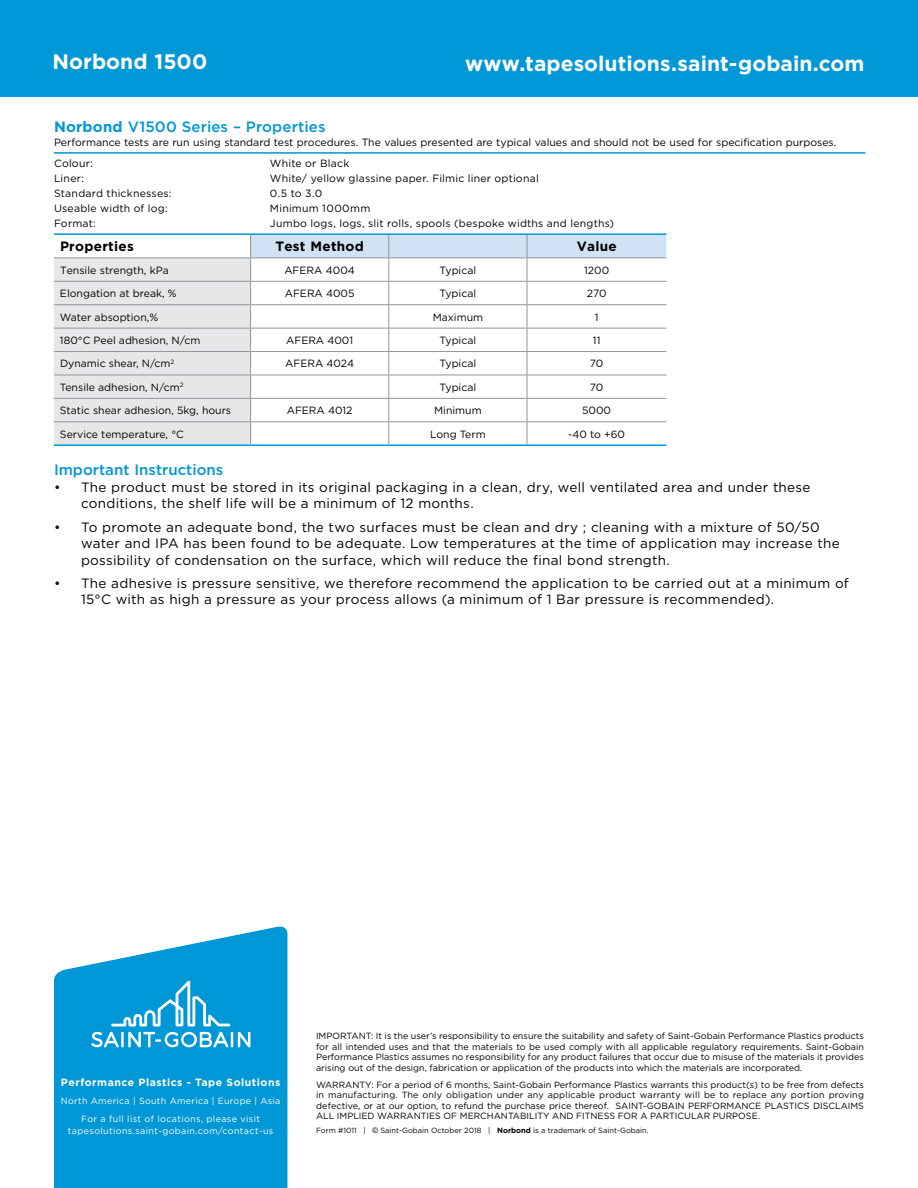
<style>
.page{position:relative;width:918px;height:1188px;background:#fff}
.page>*{position:absolute;margin:0;border:0;box-sizing:border-box;transform-origin:0 0}
.t1{font:700 21px "Gotham";letter-spacing:.005em;color:#fff}
.t2{font:500 15px "Gotham";color:#0097d6}
.t3{font:13.5px/16.5px "Gotham";letter-spacing:.02em;color:#000}
.t4{font:700 13.5px "Gotham";letter-spacing:.02em;color:#000}
.t5{font:10.5px/21.8px "Gotham";color:#000}
.t6{font:10.5px "Gotham";letter-spacing:.02em;color:#000}
.t7{font:700 10.5px "Gotham";letter-spacing:.05em;color:#fff}
.t8{font:10.5px "Gotham";letter-spacing:.025em;color:#000}
.t9{font:9px/10.5px "Gotham";color:#000;text-align:justify}
.t10{font:9px/18px "Gotham";letter-spacing:.04em;color:#fff;text-align:center}
.t11{font:7.5px "Gotham";color:#000}
.s1{font-weight:700}
.s2{font-family:"Century Gothic"}
</style>
<div class="page">
<div style="left:0;top:0;width:918px;height:96px;background:#0097d6"></div>
<svg style="left:54px;top:927px;width:233px;height:261px;background:#18a0d9"></svg>
<svg style="left:91px;top:1032px;width:28px;height:15px"></svg>
<hr style="left:121px;top:1032px;width:3px;height:15px;background:#fff">
<svg style="left:128px;top:1032px;width:122px;height:15px"></svg>
<svg style="left:111px;top:981px;width:119px;height:45px;background:#2da9dd"></svg>
<hr style="left:54px;top:233px;width:197px;height:2px;background:#0097d6">
<hr style="left:251px;top:233px;width:138px;height:2px;background:#0097d6">
<hr style="left:389px;top:233px;width:138px;height:2px;background:#0097d6">
<hr style="left:527px;top:233px;width:139px;height:2px;background:#0097d6">
<svg style="left:54px;top:234px;width:612px;height:210px"></svg>
<hr style="left:54px;top:444px;width:197px;height:2px;background:#0097d6">
<hr style="left:251px;top:444px;width:138px;height:2px;background:#0097d6">
<hr style="left:389px;top:444px;width:138px;height:2px;background:#0097d6">
<hr style="left:527px;top:444px;width:139px;height:2px;background:#0097d6">
<hr style="left:54px;top:152px;width:811px;height:2px;background:#0097d6">
<h1 class="t1" style="left:53px;top:48px;width:156px">Norbond 1500</h1>
<h1 class="t1" style="left:465px;top:49px;width:401px">www.tapesolutions.saint-gobain.com</h1>
<h2 class="t2" style="left:54px;top:117px;width:273px"><span class="s1">Norbond</span> V1500 Series – Properties</h2>
<p class="t5" style="left:54px;top:131px;width:784px">Performance tests are run using standard test procedures. The values presented are typical values and should not be used for specification purposes.<br>Colour:</p>
<p class="t6" style="left:270px;top:157px;width:81px">White or Black</p>
<p class="t5" style="left:54px;top:168px;width:32px">Liner:</p>
<p class="t6" style="left:270px;top:172px;width:270px">White/ yellow glassine paper. Filmic liner optional</p>
<p class="t6" style="left:54px;top:187px;width:119px">Standard thicknesses:</p>
<p class="t5" style="left:270px;top:183px;width:54px">0.5 to 3.0</p>
<p class="t6" style="left:54px;top:202px;width:115px">Useable width of log:</p>
<p class="t8" style="left:270px;top:202px;width:102px">Minimum 1000mm</p>
<p class="t5" style="left:54px;top:213px;width:43px">Format:</p>
<p class="t6" style="left:270px;top:217px;width:345px">Jumbo logs, logs, slit rolls, spools (bespoke widths and lengths)</p>
<h3 class="t4" style="left:60px;top:238px;width:75px">Properties</h3>
<h3 class="t4" style="left:275px;top:238px;width:90px">Test Method</h3>
<h3 class="t4" style="left:577px;top:238px;width:41px">Value</h3>
<p class="t5" style="left:60px;top:259px;width:111px">Tensile strength, kPa</p>
<p class="t5" style="left:284px;top:259px;width:72px">AFERA 4004</p>
<p class="t5" style="left:440px;top:259px;width:38px">Typical</p>
<p class="t5" style="left:584px;top:259px;width:27px">1200</p>
<p class="t5" style="left:60px;top:282px;width:118px">Elongation at break, %</p>
<p class="t5" style="left:285px;top:282px;width:71px">AFERA 4005</p>
<p class="t5" style="left:440px;top:282px;width:38px">Typical</p>
<p class="t5" style="left:587px;top:282px;width:21px">270</p>
<p class="t5" style="left:60px;top:306px;width:100px">Water absoption,%</p>
<p class="t5" style="left:433px;top:306px;width:52px">Maximum</p>
<p class="t5" style="left:595px;top:306px;width:5px">1</p>
<p class="t5" style="left:60px;top:329px;width:142px">180°C Peel adhesion, N/cm</p>
<p class="t5" style="left:286px;top:329px;width:69px">AFERA 4001</p>
<p class="t5" style="left:440px;top:329px;width:38px">Typical</p>
<p class="t5" style="left:593px;top:329px;width:9px">11</p>
<p class="t5" style="left:60px;top:353px;width:116px">Dynamic shear, N/cm<sup>2</sup></p>
<p class="t5" style="left:285px;top:353px;width:70px">AFERA 4024</p>
<p class="t5" style="left:440px;top:353px;width:38px">Typical</p>
<p class="t5" style="left:590px;top:353px;width:15px">70</p>
<p class="t5" style="left:60px;top:376px;width:125px">Tensile adhesion, N/cm<sup>2</sup></p>
<p class="t5" style="left:440px;top:376px;width:38px">Typical</p>
<p class="t5" style="left:590px;top:376px;width:15px">70</p>
<p class="t5" style="left:60px;top:399px;width:173px">Static shear adhesion, 5kg, hours</p>
<p class="t5" style="left:287px;top:399px;width:67px">AFERA 4012</p>
<p class="t5" style="left:434px;top:399px;width:49px">Minimum</p>
<p class="t5" style="left:582px;top:399px;width:30px">5000</p>
<p class="t5" style="left:60px;top:423px;width:125px">Service temperature, °C</p>
<p class="t5" style="left:430px;top:423px;width:57px">Long Term</p>
<p class="t5" style="left:568px;top:423px;width:58px">-40 to +60</p>
<h2 class="t2" style="left:54px;top:460px;width:171px">Important Instructions</h2>
<h3 class="t3" style="left:81px;top:479px;width:731px;text-indent:-27px">• The product must be stored in its original packaging in a clean, dry, well ventilated area and under these conditions, the shelf life will be a minimum of 12 months.</h3>
<p class="t3" style="left:81px;top:518px;width:760px;text-indent:-27px">• To promote an adequate bond, the two surfaces must be clean and dry ; cleaning with a mixture of 50/50 water and IPA has been found to be adequate. Low temperatures at the time of application may increase the possibility of condensation on the surface, which will reduce the final bond strength.</p>
<h3 class="t3" style="left:81px;top:575px;width:769px;text-indent:-27px">• The adhesive is pressure sensitive, we therefore recommend the application to be carried out at a minimum of<br>15°C with as high a pressure as your process allows (a minimum of 1 Bar pressure is recommended).</h3>
<p class="t9" style="left:316px;top:1030px;width:549px">IMPORTANT: It is the user’s responsibility to ensure the suitability and safety of Saint-Gobain Performance Plastics products for all intended uses and that the materials to be used comply with all applicable regulatory requirements. Saint-Gobain Performance Plastics assumes no responsibility for any product failures that occur due to misuse of the materials it provides arising out of the design, fabrication or application of the products into which the materials are incorporated.</p>
<p class="t9" style="left:316px;top:1079px;width:549px">WARRANTY: For a period of 6 months, Saint-Gobain Performance Plastics warrants this product(s) to be free from defects in manufacturing. The only obligation under any applicable product warranty will be to replace any portion proving defective, or at our option, to refund the purchase price thereof. SAINT-GOBAIN PERFORMANCE PLASTICS DISCLAIMS ALL IMPLIED WARRANTIES OF MERCHANTABILITY AND FITNESS FOR A PARTICULAR PURPOSE.</p>
<p class="t7" style="left:61px;top:1075px;width:221px">Performance Plastics - Tape Solutions</p>
<p class="t10" style="left:61px;top:1092px;width:221px">North America | South America | Europe | Asia<br>For a full list of locations, please visit</p>
<p class="t10" style="left:68px;top:1122px;width:207px">tapesolutions.saint-gobain.com/contact-us</p>
<p class="t11" style="left:316px;top:1126px;width:334px">Form #1011 | <span class="s2">©</span> Saint-Gobain October 2018 | <span class="s1">Norbond</span> is a trademark of Saint-Gobain.</p>
</div>
